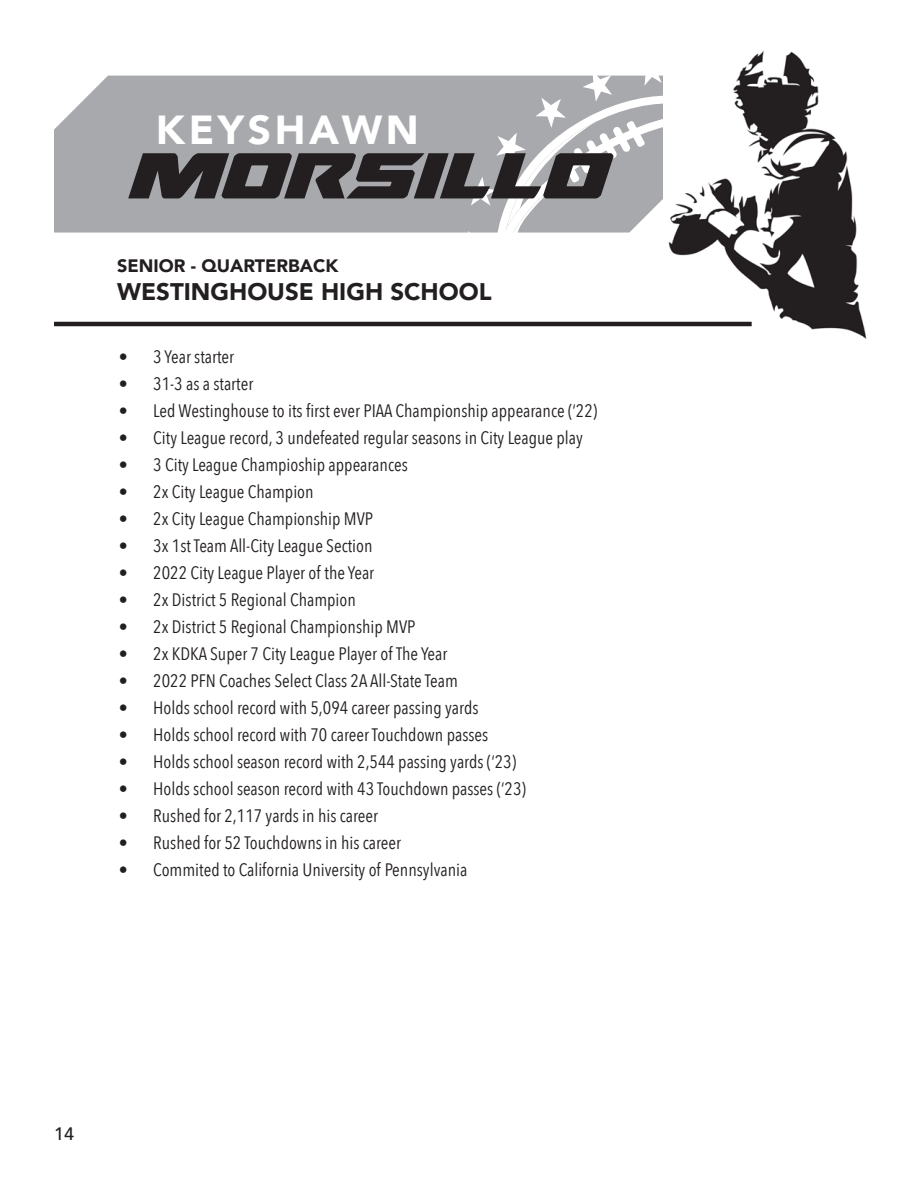
<style>
.page{position:relative;width:918px;height:1188px;background:#fff}
.page>*{position:absolute;margin:0;border:0;box-sizing:border-box;transform-origin:0 0}
.t1{font:italic 85.5px "Oceanic Drift Bold Expanded";color:#231f20}
.t2{font:900 40.5px "Avenir";letter-spacing:.09em;color:#fff}
.t3{font:900 24px "Avenir";color:#231f20}
.Paragraph_Style_3{font:18px "Avenir Next Condensed";color:#231f20}
.t4{font:900 18px "Avenir";color:#231f20}
.t5{font:500 18px "Avenir";color:#231f20}
</style>
<div class="page">
<div style="left:54px;top:76px;width:405px;height:157px;background:#a8a9ad"></div>
<svg style="left:459px;top:75px;width:204px;height:158px;background:#afb0b3"></svg>
<svg style="left:495px;top:80px;width:168px;height:153px;fill:#a8a9ad"></svg>
<img style="left:663px;top:51px;width:204px;height:288px">
<hr style="left:54px;top:322px;width:698px;height:4px;background:#231f20">
<p class="t2" style="left:156px;top:96px;width:265px">KEYSHAWN</p>
<p class="t1" style="left:125px;top:138px;width:479px">MORSILLO</p>
<p class="t4" style="left:117px;top:250px;width:223px">SENIOR - QUARTERBACK</p>
<p class="t3" style="left:117px;top:271px;width:376px">WESTINGHOUSE HIGH SCHOOL</p>
<p class="Paragraph_Style_3" style="left:119px;top:341px;width:117px">• 3 Year starter</p>
<p class="Paragraph_Style_3" style="left:119px;top:368px;width:136px">• 31-3 as a starter</p>
<p class="Paragraph_Style_3" style="left:119px;top:395px;width:480px">• Led Westinghouse to its first ever PIAA Championship appearance (‘22)</p>
<p class="Paragraph_Style_3" style="left:119px;top:422px;width:466px">• City League record, 3 undefeated regular seasons in City League play</p>
<p class="Paragraph_Style_3" style="left:119px;top:449px;width:291px">• 3 City League Champioship appearances</p>
<p class="Paragraph_Style_3" style="left:119px;top:476px;width:196px">• 2x City League Champion</p>
<p class="Paragraph_Style_3" style="left:119px;top:503px;width:256px">• 2x City League Championship MVP</p>
<p class="Paragraph_Style_3" style="left:119px;top:530px;width:255px">• 3x 1st Team All-City League Section</p>
<p class="Paragraph_Style_3" style="left:119px;top:557px;width:257px">• 2022 City League Player of the Year</p>
<p class="Paragraph_Style_3" style="left:119px;top:584px;width:239px">• 2x District 5 Regional Champion</p>
<p class="Paragraph_Style_3" style="left:119px;top:611px;width:298px">• 2x District 5 Regional Championship MVP</p>
<p class="Paragraph_Style_3" style="left:119px;top:638px;width:330px">• 2x KDKA Super 7 City League Player of The Year</p>
<p class="Paragraph_Style_3" style="left:119px;top:665px;width:341px">• 2022 PFN Coaches Select Class 2A All-State Team</p>
<p class="Paragraph_Style_3" style="left:119px;top:692px;width:361px">• Holds school record with 5,094 career passing yards</p>
<p class="Paragraph_Style_3" style="left:119px;top:719px;width:371px">• Holds school record with 70 career Touchdown passes</p>
<p class="Paragraph_Style_3" style="left:119px;top:746px;width:399px">• Holds school season record with 2,544 passing yards (‘23)</p>
<p class="Paragraph_Style_3" style="left:119px;top:773px;width:409px">• Holds school season record with 43 Touchdown passes (‘23)</p>
<p class="Paragraph_Style_3" style="left:119px;top:800px;width:261px">• Rushed for 2,117 yards in his career</p>
<p class="Paragraph_Style_3" style="left:119px;top:827px;width:284px">• Rushed for 52 Touchdowns in his career</p>
<p class="Paragraph_Style_3" style="left:119px;top:854px;width:350px">• Commited to California University of Pennsylvania</p>
<p class="t5" style="left:54px;top:1118px;width:22px">14</p>
</div>
